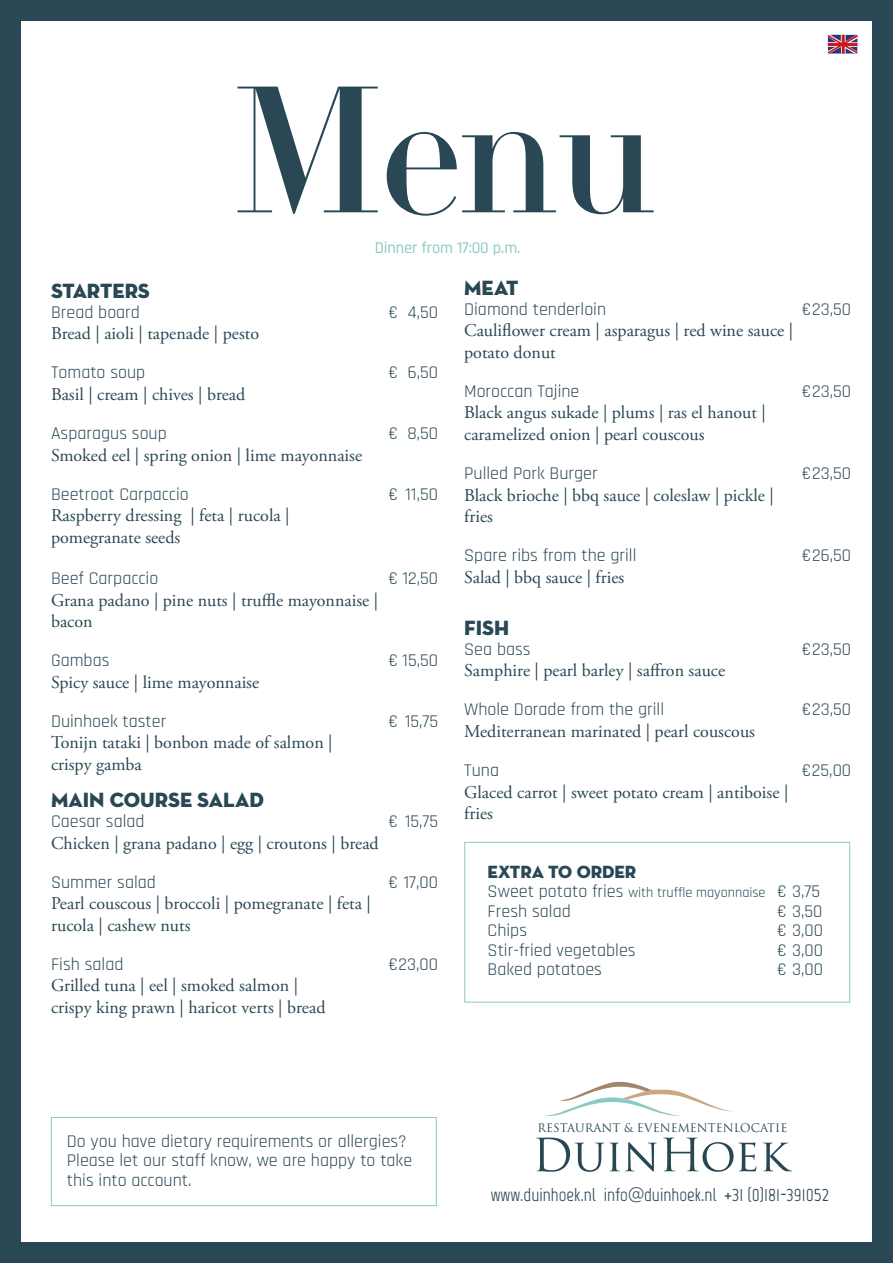
<style>
.page{position:relative;width:893px;height:1263px;background:#294754}
.page>*{position:absolute;margin:0;border:0;box-sizing:border-box;transform-origin:0 0}
.t1{font:176.55px "Didot LH Headline";color:#294754}
.t2{font:21px "Neutra Disp Titling";color:#294754}
.t3{font:18.6px "Marvel";color:#294754}
.t4{font:18px/21.6px "Adobe Garamond Pro";color:#294754}
.t5{font:18px/19.5px "Rajdhani";color:#294754}
.t6{font:18px "Neutra Disp Titling";color:#294754}
.t7{font:500 16.5px "Rajdhani";letter-spacing:-.005em;color:#8acbc1}
.t8{font:11.55px "Trajan";color:#294753}
.s1{font-size:14.25px}
</style>
<div class="page">
<div style="left:21px;top:21px;width:851px;height:1221px;background:#fff"></div>
<div style="left:51px;top:1117px;width:386px;height:89px;border:1px solid #8acbc1"></div>
<svg style="left:536px;top:1137px;width:68px;height:35px"></svg>
<svg style="left:610px;top:1142px;width:47px;height:29px"></svg>
<svg style="left:663px;top:1137px;width:93px;height:35px"></svg>
<svg style="left:763px;top:1143px;width:29px;height:28px"></svg>
<svg style="left:544px;top:1081px;width:188px;height:36px"></svg>
<div style="left:464px;top:842px;width:386px;height:160px;border:1px solid #8acbc1"></div>
<svg style="left:827px;top:34px;width:31px;height:20px"></svg>
<h1 class="t1" style="left:231px;top:45px;width:430px">Menu</h1>
<p class="t7" style="left:375px;top:238px;width:147px">Dinner from 17:00 p.m.</p>
<p class="t2" style="left:51px;top:278px;width:100px">STARTERS</p>
<p class="t5" style="left:51px;top:303px;width:90px">Bread board</p>
<p class="t5" style="left:389px;top:303px;width:51px">€ 4,50</p>
<p class="t4" style="left:51px;top:323px;width:210px">Bread | aioli | tapenade | pesto</p>
<p class="t5" style="left:51px;top:363px;width:96px">Tomato soup</p>
<p class="t5" style="left:389px;top:363px;width:51px">€ 6,50</p>
<p class="t4" style="left:51px;top:384px;width:196px">Basil | cream | chives | bread</p>
<p class="t5" style="left:51px;top:424px;width:117px">Asparagus soup</p>
<p class="t5" style="left:389px;top:424px;width:51px">€ 8,50</p>
<p class="t4" style="left:51px;top:445px;width:313px">Smoked eel | spring onion | lime mayonnaise</p>
<p class="t5" style="left:51px;top:485px;width:139px">Beetroot Carpaccio</p>
<p class="t5" style="left:389px;top:485px;width:51px">€ 11,50</p>
<p class="t4" style="left:51px;top:505px;width:240px">Raspberry dressing | feta | rucola | pomegranate seeds</p>
<p class="t5" style="left:51px;top:569px;width:109px">Beef Carpaccio</p>
<p class="t5" style="left:389px;top:569px;width:51px">€ 12,50</p>
<p class="t4" style="left:51px;top:590px;width:329px">Grana padano | pine nuts | truffle mayonnaise | bacon</p>
<p class="t5" style="left:51px;top:651px;width:60px">Gambas</p>
<p class="t5" style="left:389px;top:651px;width:51px">€ 15,50</p>
<p class="t4" style="left:51px;top:672px;width:210px">Spicy sauce | lime mayonnaise</p>
<p class="t5" style="left:51px;top:712px;width:117px">Duinhoek taster</p>
<p class="t5" style="left:389px;top:712px;width:51px">€ 15,75</p>
<p class="t4" style="left:51px;top:732px;width:283px">Tonijn tataki | bonbon made of salmon | crispy gamba</p>
<p class="t2" style="left:51px;top:787px;width:214px">MAIN COURSE SALAD</p>
<p class="t5" style="left:51px;top:812px;width:95px">Caesar salad</p>
<p class="t5" style="left:389px;top:812px;width:51px">€ 15,75</p>
<p class="t4" style="left:51px;top:833px;width:329px">Chicken | grana padano | egg | croutons | bread</p>
<p class="t5" style="left:51px;top:873px;width:106px">Summer salad</p>
<p class="t5" style="left:389px;top:873px;width:51px">€ 17,00</p>
<p class="t4" style="left:51px;top:893px;width:321px">Pearl couscous | broccoli | pomegranate | feta | rucola | cashew nuts</p>
<p class="t5" style="left:51px;top:955px;width:74px">Fish salad</p>
<p class="t5" style="left:389px;top:955px;width:51px">€23,00</p>
<p class="t4" style="left:51px;top:975px;width:276px">Grilled tuna | eel | smoked salmon | crispy king prawn | haricot verts | bread</p>
<p class="t2" style="left:464px;top:275px;width:56px">MEAT</p>
<p class="t5" style="left:464px;top:300px;width:144px">Diamond tenderloin</p>
<p class="t5" style="left:802px;top:300px;width:51px">€23,50</p>
<p class="t4" style="left:464px;top:320px;width:330px">Cauliflower cream | asparagus | red wine sauce | potato donut</p>
<p class="t5" style="left:464px;top:382px;width:117px">Moroccan Tajine</p>
<p class="t5" style="left:802px;top:382px;width:51px">€23,50</p>
<p class="t4" style="left:464px;top:402px;width:303px">Black angus sukade | plums | ras el hanout | caramelized onion | pearl couscous</p>
<p class="t5" style="left:464px;top:464px;width:135px">Pulled Pork Burger</p>
<p class="t5" style="left:802px;top:464px;width:51px">€23,50</p>
<p class="t4" style="left:464px;top:485px;width:311px">Black brioche | bbq sauce | coleslaw | pickle | fries</p>
<p class="t5" style="left:464px;top:546px;width:174px">Spare ribs from the grill</p>
<p class="t5" style="left:802px;top:546px;width:51px">€26,50</p>
<p class="t4" style="left:464px;top:567px;width:162px">Salad | bbq sauce | fries</p>
<p class="t2" style="left:464px;top:615px;width:47px">FISH</p>
<p class="t5" style="left:464px;top:640px;width:68px">Sea bass</p>
<p class="t5" style="left:802px;top:640px;width:51px">€23,50</p>
<p class="t4" style="left:464px;top:660px;width:263px">Samphire | pearl barley | saffron sauce</p>
<p class="t5" style="left:464px;top:700px;width:201px">Whole Dorade from the grill</p>
<p class="t5" style="left:802px;top:700px;width:51px">€23,50</p>
<p class="t4" style="left:464px;top:721px;width:292px">Mediterranean marinated | pearl couscous</p>
<p class="t5" style="left:464px;top:761px;width:36px">Tuna</p>
<p class="t5" style="left:802px;top:761px;width:51px">€25,00</p>
<p class="t4" style="left:464px;top:782px;width:326px">Glaced carrot | sweet potato cream | antiboise | fries</p>
<p class="t6" style="left:488px;top:860px;width:150px">EXTRA TO ORDER</p>
<p class="t5" style="left:488px;top:882px;width:334px">Sweet potato fries <span class="s1">with truffle mayonnaise</span> € 3,75<br>Fresh salad</p>
<p class="t5" style="left:777px;top:902px;width:47px">€ 3,50</p>
<p class="t5" style="left:488px;top:921px;width:41px">Chips</p>
<p class="t5" style="left:777px;top:921px;width:47px">€ 3,00</p>
<p class="t5" style="left:488px;top:941px;width:150px">Stir-fried vegetables</p>
<p class="t5" style="left:777px;top:941px;width:47px">€ 3,00</p>
<p class="t5" style="left:488px;top:960px;width:116px">Baked potatoes</p>
<p class="t5" style="left:777px;top:960px;width:47px">€ 3,00</p>
<p class="t5" style="left:67px;top:1131px;width:347px">Do you have dietary requirements or allergies?<br>Please let our staff know, we are happy to take this into account.</p>
<p class="t8" style="left:537px;top:1121px;width:251px">RESTAURANT &amp; EVENEMENTENLOCATIE</p>
<p class="t3" style="left:491px;top:1183px;width:340px">www.duinhoek.nl info@duinhoek.nl +31 (0)181-391052</p>
</div>
